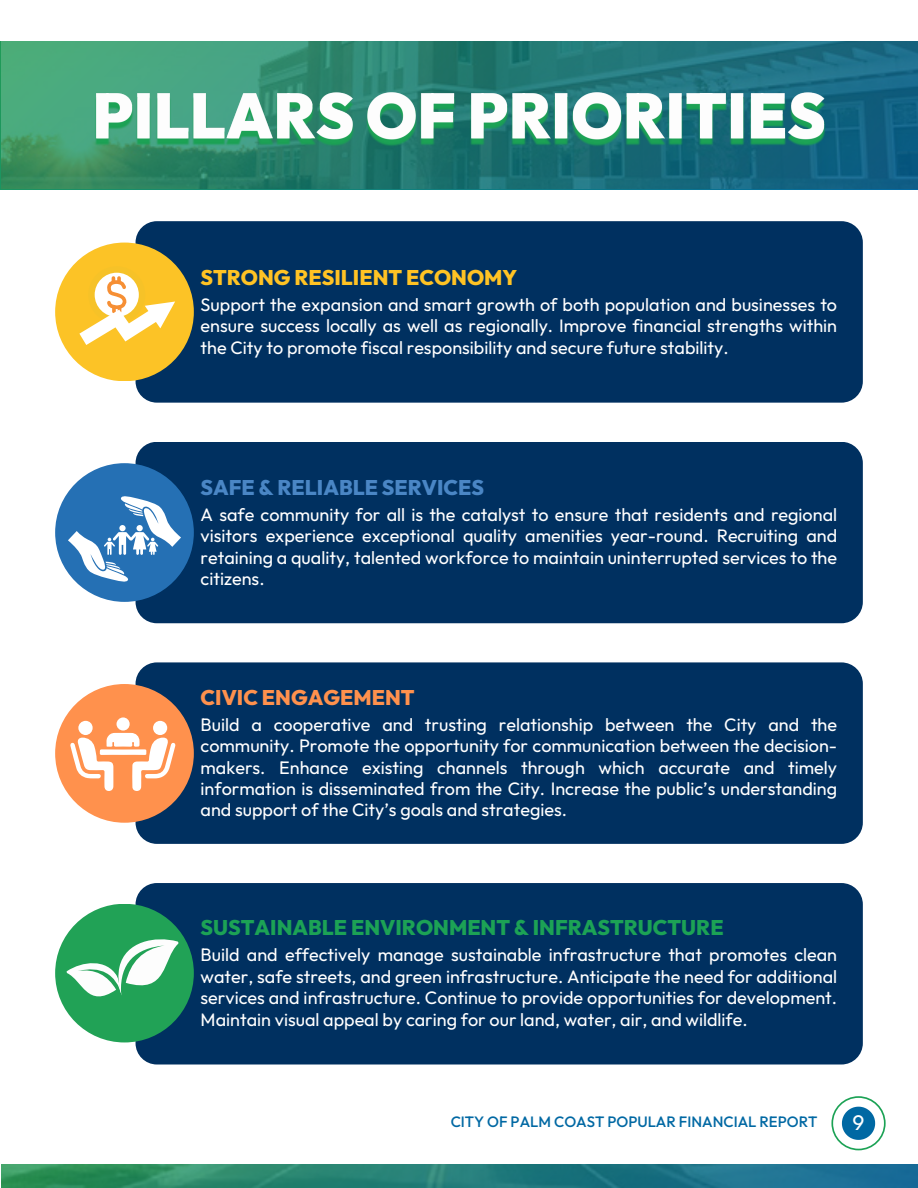
<style>
.page{position:relative;width:918px;height:1188px;background:#fff}
.page>*{position:absolute;margin:0;border:0;box-sizing:border-box;transform-origin:0 0}
.t1{font:800 21.15px "Outfit";color:#1ca255}
.t2{font:800 21.15px "Outfit";color:#ffc324}
.t3{font:800 21.15px "Outfit";color:#4a86c5}
.t4{font:800 21.15px "Outfit";color:#ff914d}
.t5{font:21.15px "Outfit";color:#fff}
.t6{font:18px/21.3px "Outfit";color:#fff;text-align:justify}
.t7{font:500 15px "Outfit";color:#0068a3}
</style>
<div class="page">
<div style="left:136px;top:221px;width:727px;height:182px;background:#003060;border-radius:21px"></div>
<div style="left:136px;top:442px;width:727px;height:181px;background:#003060;border-radius:21px"></div>
<div style="left:136px;top:662px;width:727px;height:182px;background:#003060;border-radius:21px"></div>
<div style="left:136px;top:883px;width:727px;height:182px;background:#003060;border-radius:21px"></div>
<div style="left:55px;top:463px;width:139px;height:139px;background:#2570b4;border-radius:50%"></div>
<svg style="left:68px;top:496px;width:113px;height:85px"></svg>
<div style="left:55px;top:243px;width:139px;height:138px;background:#fcc326;border-radius:50%"></div>
<div style="left:88px;top:266px;width:57px;height:57px;background:#f6c228;border-radius:50%"></div>
<svg style="left:95px;top:273px;width:44px;height:44px"></svg>
<svg style="left:79px;top:278px;width:96px;height:67px"></svg>
<div style="left:55px;top:904px;width:139px;height:138px;background:#21a256;border-radius:50%"></div>
<svg style="left:65px;top:934px;width:118px;height:78px"></svg>
<div style="left:55px;top:684px;width:139px;height:139px;background:#ff914d;border-radius:50%"></div>
<svg style="left:70px;top:733px;width:106px;height:57px"></svg>
<div style="left:153px;top:721px;width:14px;height:14px;background:#fff;border-radius:50%"></div>
<div style="left:78px;top:721px;width:15px;height:14px;background:#fff;border-radius:50%"></div>
<div style="left:116px;top:717px;width:14px;height:14px;background:#fff;border-radius:50%"></div>
<img style="left:1px;top:1164px;width:917px;height:24px">
<img style="left:1px;top:41px;width:917px;height:147px">
<img style="left:91px;top:74px;width:737px;height:81px">
<svg style="left:831px;top:1096px;width:54px;height:54px"></svg>
<h3 class="t2" style="left:201px;top:263px;width:318px">STRONG RESILIENT ECONOMY</h3>
<p class="t6" style="left:201px;top:294px;width:638px">Support the expansion and smart growth of both population and businesses to ensure success locally as well as regionally. Improve financial strengths within the City to promote fiscal responsibility and secure future stability.</p>
<h3 class="t3" style="left:201px;top:474px;width:285px">SAFE &amp; RELIABLE SERVICES</h3>
<p class="t6" style="left:201px;top:504px;width:638px">A safe community for all is the catalyst to ensure that residents and regional visitors experience exceptional quality amenities year-round. Recruiting and retaining a quality, talented workforce to maintain uninterrupted services to the citizens.</p>
<h3 class="t4" style="left:201px;top:683px;width:216px">CIVIC ENGAGEMENT</h3>
<p class="t6" style="left:201px;top:713px;width:638px">Build a cooperative and trusting relationship between the City and the community. Promote the opportunity for communication between the decision&shy;makers. Enhance existing channels through which accurate and timely information is disseminated from the City. Increase the public’s understanding and support of the City’s goals and strategies.</p>
<h3 class="t1" style="left:201px;top:914px;width:524px">SUSTAINABLE ENVIRONMENT &amp; INFRASTRUCTURE</h3>
<p class="t6" style="left:201px;top:944px;width:638px">Build and effectively manage sustainable infrastructure that promotes clean water, safe streets, and green infrastructure. Anticipate the need for additional services and infrastructure. Continue to provide opportunities for development.<br>Maintain visual appeal by caring for our land, water, air, and wildlife.</p>
<p class="t7" style="left:451px;top:1112px;width:368px">CITY OF PALM COAST POPULAR FINANCIAL REPORT</p>
<p class="t5" style="left:853px;top:1109px;width:13px">9</p>
</div>
